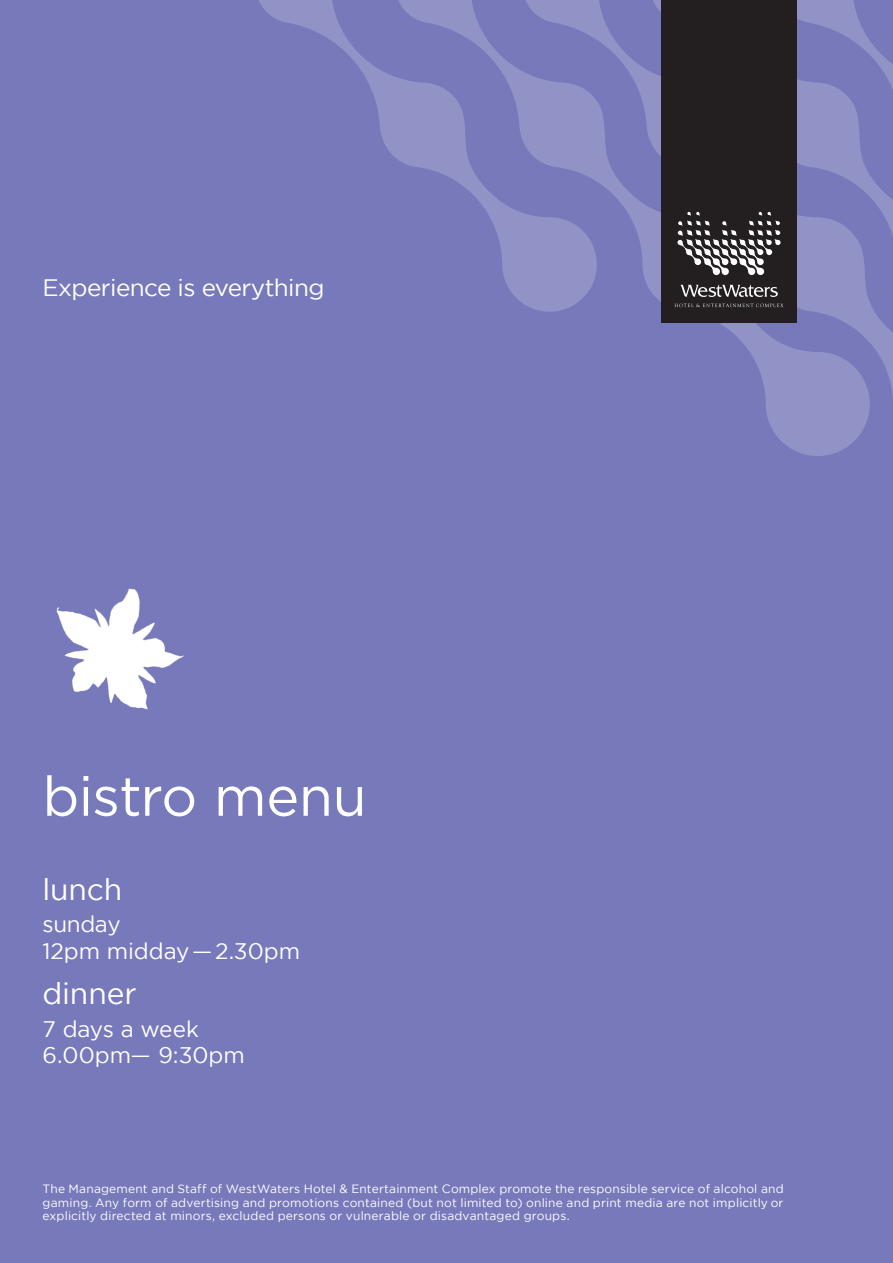
<style>
.page{position:relative;width:893px;height:1263px;background:#7779ba}
.page>*{position:absolute;margin:0;border:0;box-sizing:border-box;transform-origin:0 0}
.t1{font:55.5px "Gotham HTF";letter-spacing:-.01em;color:#fff}
.t2{font:30px "Gotham HTF";letter-spacing:-.005em;color:#fff}
.t3{font:23.7px "Gotham HTF";letter-spacing:-.025em;color:#fff}
.t4{font:22.5px/26.2px "Gotham HTF";color:#fff}
.t5{font:12px/13.5px "Gotham HTF";letter-spacing:.015em;color:#fff;text-align:justify}
</style>
<div class="page">
<svg style="left:259px;top:0;width:634px;height:456px"></svg>
<div style="left:661px;top:0;width:135px;height:323px;background:#231f20"></div>
<svg style="left:674px;top:285px;width:109px;height:22px"></svg>
<svg style="left:677px;top:212px;width:103px;height:63px"></svg>
<img style="left:56px;top:588px;width:128px;height:122px">
<h3 class="t3" style="left:43px;top:275px;width:284px">Experience is everything</h3>
<h1 class="t1" style="left:43px;top:765px;width:326px">bistro menu</h1>
<h2 class="t2" style="left:43px;top:872px;width:81px">lunch</h2>
<h3 class="t4" style="left:43px;top:911px;width:259px">sunday<br>12pm midday—2.30pm</h3>
<h2 class="t2" style="left:43px;top:977px;width:96px">dinner</h2>
<h3 class="t4" style="left:43px;top:1015px;width:204px">7 days a week<br>6.00pm 9:30pm</h3>
<h3 class="t4" style="left:131px;top:1041px;width:22px">—</h3>
<p class="t5" style="left:43px;top:1182px;width:743px">The Management and Staff of WestWaters Hotel &amp; Entertainment Complex promote the responsible service of alcohol and gaming. Any form of advertising and promotions contained (but not limited to) online and print media are not implicitly or explicitly directed at minors, excluded persons or vulnerable or disadvantaged groups.</p>
</div>
